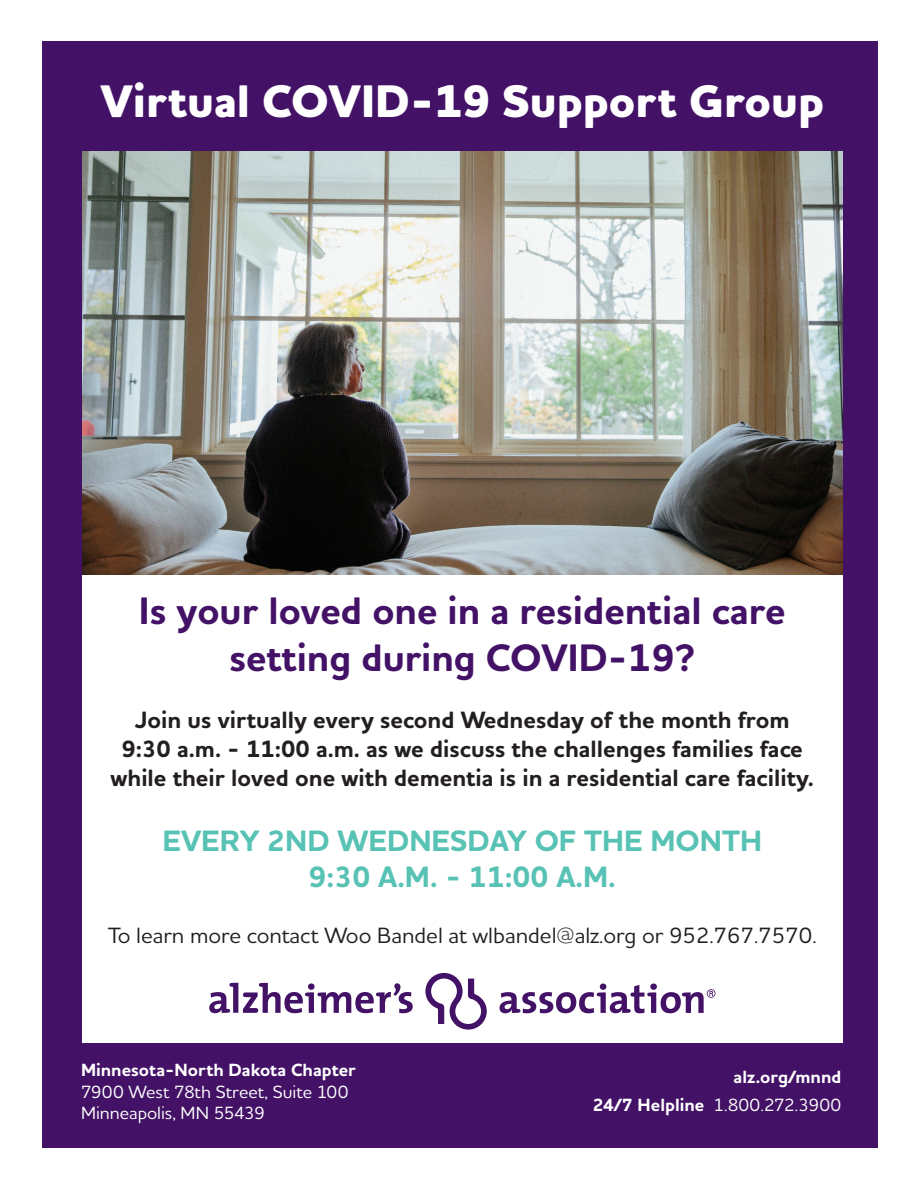
<style>
.page{position:relative;width:918px;height:1188px;background:#fff}
.page>*{position:absolute;margin:0;border:0;box-sizing:border-box;transform-origin:0 0}
.t1{font:800 46.5px "Houschka Alt Pro";color:#fff}
.t2{font:700 39px/46.8px "Houschka Alt Pro";color:#431266;text-align:center}
.t3{font:700 30px "Houschka Alt Pro";color:#58c2b5}
.t4{font:700 24px/28.8px "Houschka Alt Pro";color:#231f20;text-align:center}
.t5{font:500 22.5px "Houschka Alt Pro";color:#231f20}
.Body_Text{font:500 18px "Houschka Alt Pro";color:#fff}
.Body_Text-2{font:700 18px "Houschka Alt Pro";color:#fff}
.s1{font-weight:700}
</style>
<div class="page">
<div style="left:42px;top:41px;width:836px;height:1107px;background:#431266"></div>
<div style="left:82px;top:554px;width:760px;height:489px;background:#fff"></div>
<img style="left:82px;top:152px;width:760px;height:422px">
<svg style="left:425px;top:973px;width:62px;height:57px"></svg>
<svg style="left:209px;top:983px;width:204px;height:30px"></svg>
<svg style="left:500px;top:984px;width:216px;height:29px"></svg>
<p class="t1" style="left:100px;top:71px;width:725px">Virtual COVID-19 Support Group</p>
<p class="t2" style="left:139px;top:588px;width:648px">Is your loved one in a residential care setting during COVID-19?</p>
<p class="t4" style="left:111px;top:706px;width:705px">Join us virtually every second Wednesday of the month from<br>9:30 a.m. - 11:00 a.m. as we discuss the challenges families face while their loved one with dementia is in a residential care facility.</p>
<p class="t3" style="left:162px;top:821px;width:601px">EVERY 2ND WEDNESDAY OF THE MONTH</p>
<p class="t3" style="left:309px;top:857px;width:309px">9:30 A.M. - 11:00 A.M.</p>
<p class="t5" style="left:108px;top:921px;width:710px">To learn more contact Woo Bandel at wlbandel@alz.org or 952.767.7570.</p>
<p class="Body_Text-2" style="left:81px;top:1058px;width:276px">Minnesota-North Dakota Chapter</p>
<p class="Body_Text" style="left:81px;top:1080px;width:269px">7900 West 78th Street, Suite 100</p>
<p class="Body_Text" style="left:81px;top:1102px;width:186px">Minneapolis, MN 55439</p>
<p class="Body_Text-2" style="left:734px;top:1065px;width:109px">alz.org/mnnd</p>
<p class="Body_Text" style="left:593px;top:1094px;width:250px"><span class="s1">24/7 Helpline</span> 1.800.272.3900</p>
</div>
